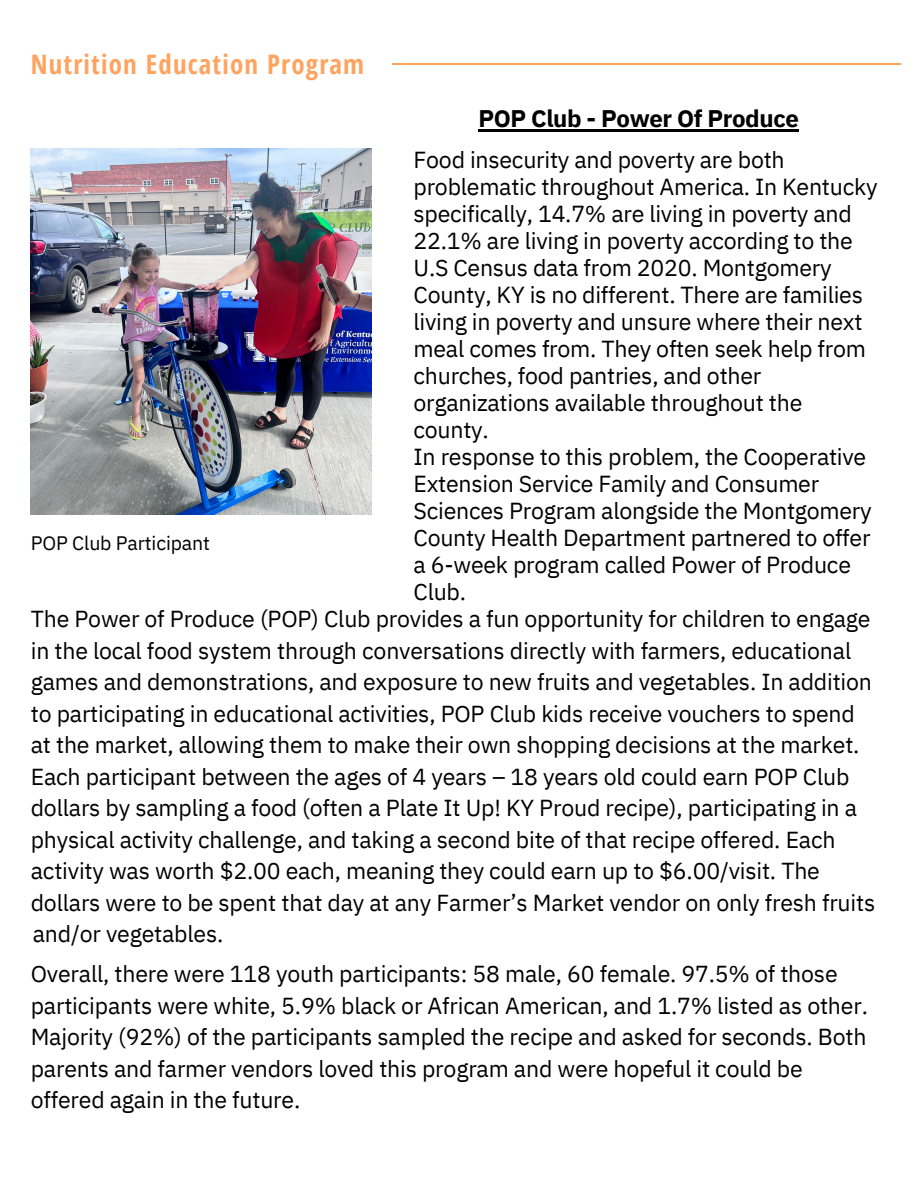
<style>
.page{position:relative;width:918px;height:1188px;background:#fff}
.page>*{position:absolute;margin:0;border:0;box-sizing:border-box;transform-origin:0 0}
.t1{font:700 26.85px "Open Sans Condensed";letter-spacing:.045em;color:#ffa360}
.t2{font:700 24px "IBM Plex Sans";letter-spacing:-.015em;color:#000}
.t3{font:23.1px/27px "IBM Plex Sans";letter-spacing:-.01em;color:#000}
.t4{font:19.5px "IBM Plex Sans";letter-spacing:-.005em;color:#000}
</style>
<div class="page">
<hr style="left:392px;top:63px;width:509px;height:2px;background:#ffa360">
<img style="left:31px;top:148px;width:340px;height:367px">
<hr style="left:478px;top:129px;width:321px;height:2px;background:#000">
<h2 class="t1" style="left:31px;top:45px;width:335px">Nutrition Education Program</h2>
<h3 class="t4" style="left:31px;top:530px;width:181px">POP Club Participant</h3>
<p class="t2" style="left:478px;top:102px;width:322px">POP Club - Power Of Produce</p>
<p class="t3" style="left:414px;top:145px;width:466px">Food insecurity and poverty are both problematic throughout America. In Kentucky specifically, 14.7% are living in poverty and 22.1% are living in poverty according to the U.S Census data from 2020. Montgomery County, KY is no different. There are families living in poverty and unsure where their next meal comes from. They often seek help from churches, food pantries, and other organizations available throughout the county.<br>In response to this problem, the Cooperative Extension Service Family and Consumer Sciences Program alongside the Montgomery County Health Department partnered to offer a 6-week program called Power of Produce Club.</p>
<h3 class="t3" style="left:31px;top:603px;width:846px;line-height:31.5px">The Power of Produce (POP) Club provides a fun opportunity for children to engage in the local food system through conversations directly with farmers, educational games and demonstrations, and exposure to new fruits and vegetables. In addition to participating in educational activities, POP Club kids receive vouchers to spend at the market, allowing them to make their own shopping decisions at the market.<br>Each participant between the ages of 4 years – 18 years old could earn POP Club dollars by sampling a food (often a Plate It Up! KY Proud recipe), participating in a physical activity challenge, and taking a second bite of that recipe offered. Each activity was worth $2.00 each, meaning they could earn up to $6.00/visit. The dollars were to be spent that day at any Farmer’s Market vendor on only fresh fruits</h3>
<h3 class="t3" style="left:33px;top:920px;width:192px">and/or vegetables.</h3>
<h3 class="t3" style="left:31px;top:958px;width:839px;line-height:31.5px">Overall, there were 118 youth participants: 58 male, 60 female. 97.5% of those participants were white, 5.9% black or African American, and 1.7% listed as other.<br>Majority (92%) of the participants sampled the recipe and asked for seconds. Both parents and farmer vendors loved this program and were hopeful it could be offered again in the future.</h3>
</div>
